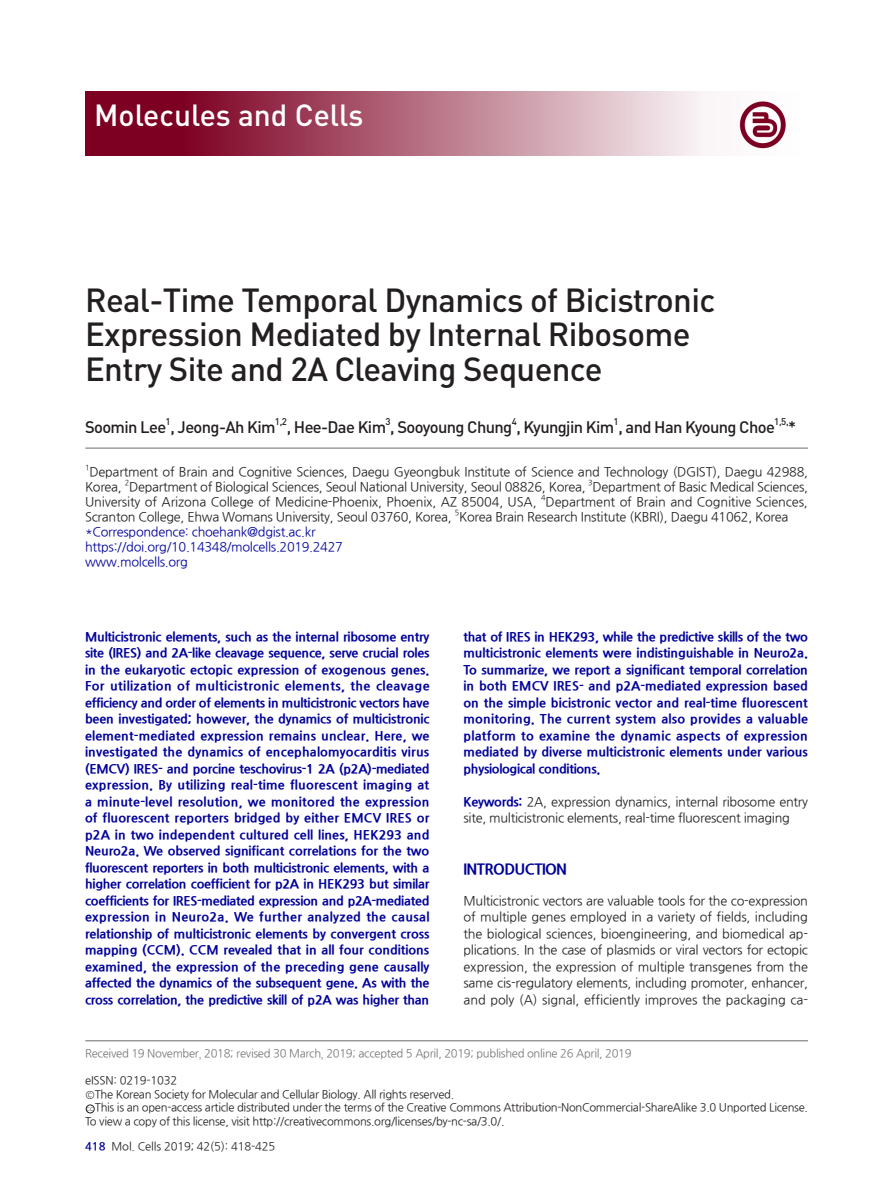
<style>
.page{position:relative;width:893px;height:1191px;background:#fff}
.page>*{position:absolute;margin:0;border:0;box-sizing:border-box;transform-origin:0 0}
.t1{font:500 33px/34.5px "DIN Pro";letter-spacing:-.02em;color:#231f20}
.t2{font:500 30.15px "DIN Pro";color:#fff}
.t3{font:500 16.5px "DIN Pro";letter-spacing:-.04em;color:#231f20}
.t4{font:800 15px "Nanum Gothic";letter-spacing:-.04em;color:#00009a}
.t5{font:800 12.75px/16.5px "Nanum Gothic";letter-spacing:-.025em;color:#00009a;text-align:justify}
.t6{font:12.75px/16.5px "Nanum Gothic";letter-spacing:-.02em;color:#231f20}
.t7{font:12.75px/15px "Nanum Gothic";letter-spacing:-.025em;color:#00009a}
.t8{font:11.25px/13.5px "Nanum Gothic";letter-spacing:-.025em;color:#231f20}
.t9{font:11.25px "Nanum Gothic";letter-spacing:-.025em;color:#777}
.t10{font:500 9.6px "DIN Pro";color:#231f20}
.t11{font:7.5px "Nanum Gothic";color:#231f20}
.s1{font-weight:800;color:#00009a}
.s2{font-family:"Times New Roman"}
.s3{font-family:"DIN Pro";font-weight:300}
.s4{font-family:"DIN Pro";font-weight:300;font-size:7.5px}
.s5{font-weight:700;color:#00009a}
</style>
<div class="page">
<img style="left:85px;top:91px;width:701px;height:65px">
<hr style="left:86px;top:447px;width:722px;height:2px;background:#7f7f7f">
<hr style="left:86px;top:1040px;width:722px;height:1px;background:#7f7f7f">
<div style="left:86px;top:1104px;width:9px;height:9px;border:1px solid #231f20;border-radius:50%"></div>
<h2 class="t2" style="left:94px;top:94px;width:271px">Molecules and Cells</h2>
<h1 class="t1" style="left:85px;top:281px;width:632px">Real-Time Temporal Dynamics of Bicistronic<br>Expression Mediated by Internal Ribosome<br>Entry Site and 2A Cleaving Sequence</h1>
<p class="t3" style="left:85px;top:416px;width:192px">Soomin Lee , Jeong-Ah Kim</p>
<p class="t10" style="left:385px;top:415px;width:7px">3</p>
<p class="t10" style="left:512px;top:415px;width:7px">4</p>
<p class="t10" style="left:614px;top:415px;width:7px">1</p>
<p class="t10" style="left:774px;top:415px;width:16px">1,5,</p>
<p class="t3" style="left:788px;top:416px;width:10px">*</p>
<p class="t10" style="left:166px;top:415px;width:7px">1</p>
<p class="t10" style="left:275px;top:415px;width:14px">1,2</p>
<p class="t3" style="left:287px;top:416px;width:490px">, Hee-Dae Kim , Sooyoung Chung , Kyungjin Kim , and Han Kyoung Choe</p>
<p class="t11" style="left:85px;top:464px;width:6px">1</p>
<p class="t6" style="left:85px;top:465px;width:724px;line-height:15px;text-indent:4px">Department of Brain and Cognitive Sciences, Daegu Gyeongbuk Institute of Science and Technology (DGIST), Daegu 42988,<br>Korea,</p>
<p class="t11" style="left:125px;top:479px;width:6px">2</p>
<p class="t6" style="left:129px;top:479px;width:458px">Department of Biological Sciences, Seoul National University, Seoul 08826, Korea,</p>
<p class="t11" style="left:588px;top:479px;width:6px">3</p>
<p class="t6" style="left:592px;top:479px;width:217px">Department of Basic Medical Sciences,</p>
<p class="t6" style="left:85px;top:494px;width:453px">University of Arizona College of Medicine-Phoenix, Phoenix, AZ 85004, USA,</p>
<p class="t11" style="left:541px;top:494px;width:6px">4</p>
<p class="t6" style="left:546px;top:494px;width:264px">Department of Brain and Cognitive Sciences,</p>
<p class="t6" style="left:85px;top:509px;width:368px">Scranton College, Ehwa Womans University, Seoul 03760, Korea,</p>
<p class="t11" style="left:455px;top:509px;width:6px">5</p>
<p class="t6" style="left:459px;top:509px;width:331px">Korea Brain Research Institute (KBRI), Daegu 41062, Korea</p>
<p class="t7" style="left:85px;top:525px;width:259px">*Correspondence: choehank@dgist.ac.kr https://doi.org/10.14348/molcells.2019.2427 www.molcells.org</p>
<p class="t5" style="left:85px;top:628px;width:346px">Multicistronic elements, such as the internal ribosome entry site (IRES) and 2A-like cleavage sequence, serve crucial roles in the eukaryotic ectopic expression of exogenous genes.<br>For utilization of multicistronic elements, the cleavage efficiency and order of elements in multicistronic vectors have been investigated; however, the dynamics of multicistronic element-mediated expression remains unclear. Here, we investigated the dynamics of encephalomyocarditis virus (EMCV) IRES- and porcine teschovirus-1 2A (p2A)-mediated expression. By utilizing real-time fluorescent imaging at a minute-level resolution, we monitored the expression of fluorescent reporters bridged by either EMCV IRES or p2A in two independent cultured cell lines, HEK293 and Neuro2a. We observed significant correlations for the two fluorescent reporters in both multicistronic elements, with a higher correlation coefficient for p2A in HEK293 but similar coefficients for IRES-mediated expression and p2A-mediated expression in Neuro2a. We further analyzed the causal relationship of multicistronic elements by convergent cross mapping (CCM). CCM revealed that in all four conditions examined, the expression of the preceding gene causally affected the dynamics of the subsequent gene. As with the cross correlation, the predictive skill of p2A was higher than</p>
<p class="t5" style="left:463px;top:628px;width:346px">that of IRES in HEK293, while the predictive skills of the two multicistronic elements were indistinguishable in Neuro2a.<br>To summarize, we report a significant temporal correlation in both EMCV IRES- and p2A-mediated expression based on the simple bicistronic vector and real-time fluorescent monitoring. The current system also provides a valuable platform to examine the dynamic aspects of expression mediated by diverse multicistronic elements under various physiological conditions.</p>
<p class="t6" style="left:463px;top:793px;width:346px"><span class="s1">Keywords:</span> 2A, expression dynamics, internal ribosome entry site, multicistronic elements, real-time fluorescent imaging</p>
<p class="t4" style="left:463px;top:860px;width:105px">INTRODUCTION</p>
<p class="t6" style="left:463px;top:892px;width:346px;text-align:justify">Multicistronic vectors are valuable tools for the co-expression of multiple genes employed in a variety of fields, including the biological sciences, bioengineering, and biomedical ap&shy;plications. In the case of plasmids or viral vectors for ectopic expression, the expression of multiple transgenes from the same cis-regulatory elements, including promoter, enhancer, and poly (A) signal, efficiently improves the packaging ca-</p>
<p class="t9" style="left:85px;top:1048px;width:548px">Received 19 November<span class="s2">,</span> 2018; revised 30 March<span class="s2">,</span> 2019; accepted 5 April, 2019; published online 26 April, 2019</p>
<p class="t8" style="left:85px;top:1074px;width:724px">eISSN: 0219-1032<br><span class="s3">©</span>The Korean Society for Molecular and Cellular Biology. All rights reserved.<br><span class="s4">cc</span> This is an open-access article distributed under the terms of the Creative Commons Attribution-NonCommercial-ShareAlike 3.0 Unported License.<br>To view a copy of this license, visit http://creativecommons.org/licenses/by-nc-sa/3.0/.</p>
<p class="t8" style="left:85px;top:1139px;width:192px"><span class="s5">418</span> Mol. Cells 2019; 42(5): 418-425</p>
</div>
